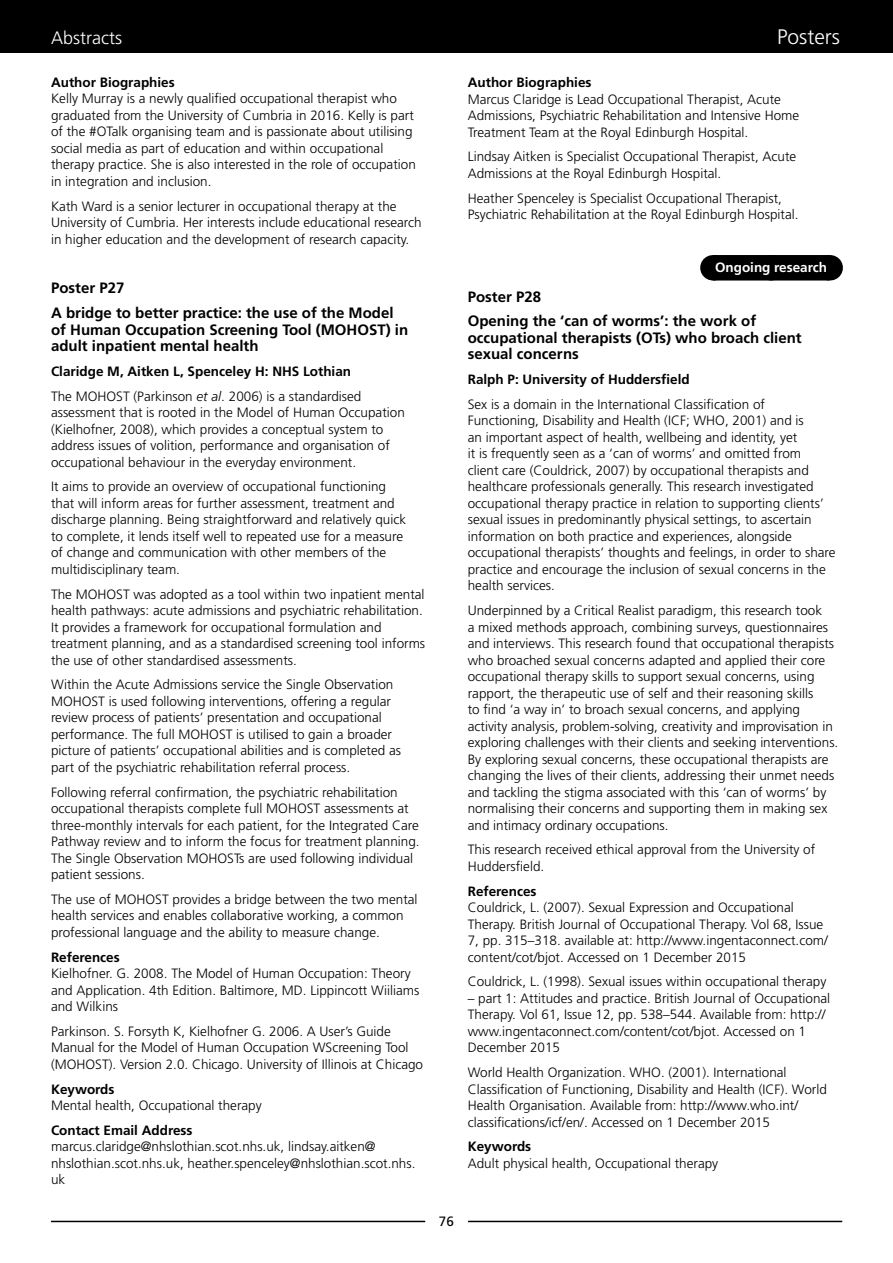
<style>
.page{position:relative;width:893px;height:1263px;background:#fff}
.page>*{position:absolute;margin:0;border:0;box-sizing:border-box;transform-origin:0 0}
.t1{font:300 21px "Frutiger";color:#fff}
.t2{font:300 18px "Frutiger";color:#fff}
.t3{font:700 15px/24.8px "Frutiger";color:#000}
.t4{font:300 13.5px/16.5px "Frutiger";color:#000}
.t5{font:700 13.5px "Frutiger";color:#000}
.t6{font:700 13.5px "Frutiger";color:#fff}
.t7{font:13.5px "Frutiger";color:#000}
.s1{font-weight:700}
.s2{font-style:italic}
</style>
<div class="page">
<div style="left:0;top:0;width:893px;height:52px;background:#000"></div>
<hr style="left:51px;top:1221px;width:374px;height:1px;background:#000">
<hr style="left:468px;top:1221px;width:374px;height:1px;background:#000">
<div style="left:713px;top:255px;width:116px;height:26px;background:#000"></div>
<svg style="left:771px;top:280px;width:29px;height:1px"></svg>
<svg style="left:829px;top:255px;width:1px;height:26px"></svg>
<h2 class="t2" style="left:51px;top:28px;width:72px">Abstracts</h2>
<h1 class="t1" style="left:777px;top:25px;width:64px">Posters</h1>
<p class="t5" style="left:51px;top:74px;width:125px">Author Biographies</p>
<p class="t4" style="left:51px;top:90px;width:366px">Kelly Murray is a newly qualified occupational therapist who graduated from the University of Cumbria in 2016. Kelly is part of the #OTalk organising team and is passionate about utilising social media as part of education and within occupational therapy practice. She is also interested in the role of occupation in integration and inclusion.</p>
<p class="t4" style="left:51px;top:198px;width:372px">Kath Ward is a senior lecturer in occupational therapy at the<br>University of Cumbria. Her interests include educational research in higher education and the development of research capacity.</p>
<p class="t3" style="left:51px;top:276px;width:344px">Poster P27<br>A bridge to better practice: the use of the Model</p>
<p class="t3" style="left:51px;top:321px;width:359px;line-height:16.5px">of Human Occupation Screening Tool (MOHOST) in adult inpatient mental health</p>
<p class="t4" style="left:51px;top:359px;width:312px;line-height:24.8px"><span class="s1">Claridge M, Aitken L, Spenceley H: NHS Lothian<br></span>The MOHOST (Parkinson <span class="s2">et al</span>. 2006) is a standardised</p>
<p class="t4" style="left:51px;top:404px;width:355px">assessment that is rooted in the Model of Human Occupation (Kielhofner, 2008), which provides a conceptual system to address issues of volition, performance and organisation of occupational behaviour in the everyday environment.</p>
<p class="t4" style="left:51px;top:478px;width:357px">It aims to provide an overview of occupational functioning that will inform areas for further assessment, treatment and discharge planning. Being straightforward and relatively quick to complete, it lends itself well to repeated use for a measure of change and communication with other members of the multidisciplinary team.</p>
<p class="t4" style="left:51px;top:586px;width:376px">The MOHOST was adopted as a tool within two inpatient mental health pathways: acute admissions and psychiatric rehabilitation.<br>It provides a framework for occupational formulation and treatment planning, and as a standardised screening tool informs the use of other standardised assessments.</p>
<p class="t4" style="left:51px;top:676px;width:352px">Within the Acute Admissions service the Single Observation MOHOST is used following interventions, offering a regular review process of patients’ presentation and occupational performance. The full MOHOST is utilised to gain a broader picture of patients’ occupational abilities and is completed as part of the psychiatric rehabilitation referral process.</p>
<p class="t4" style="left:51px;top:783px;width:370px">Following referral confirmation, the psychiatric rehabilitation occupational therapists complete full MOHOST assessments at three-monthly intervals for each patient, for the Integrated Care Pathway review and to inform the focus for treatment planning.<br>The Single Observation MOHOSTs are used following individual patient sessions.</p>
<p class="t4" style="left:51px;top:891px;width:368px">The use of MOHOST provides a bridge between the two mental health services and enables collaborative working, a common professional language and the ability to measure change.</p>
<p class="t5" style="left:51px;top:949px;width:70px">References</p>
<p class="t4" style="left:51px;top:965px;width:370px">Kielhofner. G. 2008. The Model of Human Occupation: Theory and Application. 4th Edition. Baltimore, MD. Lippincott Wiiliams and Wilkins</p>
<p class="t4" style="left:51px;top:1023px;width:374px">Parkinson. S. Forsyth K, Kielhofner G. 2006. A User’s Guide<br>Manual for the Model of Human Occupation WScreening Tool (MOHOST). Version 2.0. Chicago. University of Illinois at Chicago</p>
<p class="t5" style="left:51px;top:1081px;width:65px">Keywords</p>
<p class="t4" style="left:51px;top:1097px;width:212px">Mental health, Occupational therapy</p>
<p class="t5" style="left:51px;top:1122px;width:143px">Contact Email Address</p>
<p class="t4" style="left:51px;top:1138px;width:366px">marcus.claridge@nhslothian.scot.nhs.uk, lindsay.aitken@ nhslothian.scot.nhs.uk, heather.spenceley@nhslothian.scot.nhs. uk</p>
<p class="t5" style="left:468px;top:74px;width:125px">Author Biographies</p>
<p class="t4" style="left:468px;top:91px;width:333px">Marcus Claridge is Lead Occupational Therapist, Acute<br>Admissions, Psychiatric Rehabilitation and Intensive Home<br>Treatment Team at the Royal Edinburgh Hospital.</p>
<p class="t4" style="left:468px;top:148px;width:330px">Lindsay Aitken is Specialist Occupational Therapist, Acute<br>Admissions at the Royal Edinburgh Hospital.</p>
<p class="t4" style="left:468px;top:190px;width:332px">Heather Spenceley is Specialist Occupational Therapist,<br>Psychiatric Rehabilitation at the Royal Edinburgh Hospital.</p>
<p class="t6" style="left:715px;top:260px;width:114px">Ongoing research</p>
<p class="t3" style="left:468px;top:284px;width:290px">Poster P28<br>Opening the ‘can of worms’: the work of</p>
<p class="t3" style="left:468px;top:329px;width:335px;line-height:16.5px">occupational therapists (OTs) who broach client sexual concerns</p>
<p class="t5" style="left:468px;top:371px;width:224px">Ralph P: University of Huddersfield</p>
<p class="t4" style="left:468px;top:396px;width:369px">Sex is a domain in the International Classification of Functioning, Disability and Health (ICF; WHO, 2001) and is<br>an important aspect of health, wellbeing and identity, yet<br>it is frequently seen as a ‘can of worms’ and omitted from<br>client care (Couldrick, 2007) by occupational therapists and healthcare professionals generally. This research investigated occupational therapy practice in relation to supporting clients’ sexual issues in predominantly physical settings, to ascertain information on both practice and experiences, alongside occupational therapists’ thoughts and feelings, in order to share practice and encourage the inclusion of sexual concerns in the health services.</p>
<p class="t4" style="left:468px;top:602px;width:372px">Underpinned by a Critical Realist paradigm, this research took<br>a mixed methods approach, combining surveys, questionnaires and interviews. This research found that occupational therapists who broached sexual concerns adapted and applied their core occupational therapy skills to support sexual concerns, using rapport, the therapeutic use of self and their reasoning skills<br>to find ‘a way in’ to broach sexual concerns, and applying activity analysis, problem-solving, creativity and improvisation in exploring challenges with their clients and seeking interventions.<br>By exploring sexual concerns, these occupational therapists are changing the lives of their clients, addressing their unmet needs and tackling the stigma associated with this ‘can of worms’ by normalising their concerns and supporting them in making sex and intimacy ordinary occupations.</p>
<p class="t4" style="left:468px;top:841px;width:349px">This research received ethical approval from the University of<br>Huddersfield.</p>
<p class="t5" style="left:468px;top:883px;width:70px">References</p>
<p class="t4" style="left:468px;top:899px;width:362px">Couldrick, L. (2007). Sexual Expression and Occupational Therapy. British Journal of Occupational Therapy. Vol 68, Issue 7, pp. 315–318. available at: http://www.ingentaconnect.com/ content/cot/bjot. Accessed on 1 December 2015</p>
<p class="t4" style="left:468px;top:973px;width:360px">Couldrick, L. (1998). Sexual issues within occupational therapy</p>
<p class="t4" style="left:468px;top:990px;width:364px">– part 1: Attitudes and practice. British Journal of Occupational Therapy. Vol 61, Issue 12, pp. 538–544. Available from: http:// www.ingentaconnect.com/content/cot/bjot. Accessed on 1<br>December 2015</p>
<p class="t4" style="left:468px;top:1064px;width:361px">World Health Organization. WHO. (2001). International Classification of Functioning, Disability and Health (ICF). World Health Organisation. Available from: http://www.who.int/ classifications/icf/en/. Accessed on 1 December 2015</p>
<p class="t5" style="left:468px;top:1138px;width:65px">Keywords</p>
<p class="t4" style="left:468px;top:1155px;width:252px">Adult physical health, Occupational therapy</p>
<p class="t7" style="left:439px;top:1213px;width:17px">76</p>
</div>
